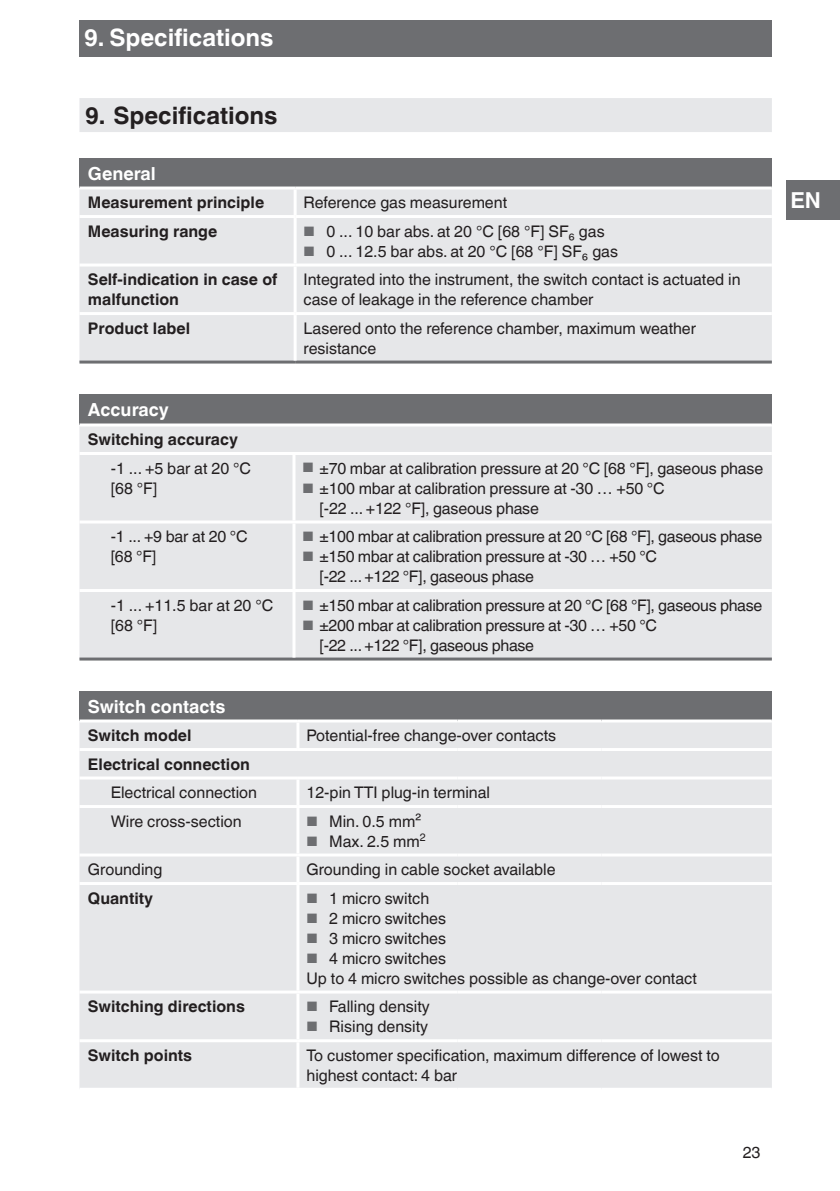
<style>
.page{position:relative;width:840px;height:1191px;background:#fff}
.page>*{position:absolute;margin:0;border:0;box-sizing:border-box;transform-origin:0 0}
.t1{font:700 24px "Helvetica World";color:#231f20}
.t2{font:700 24px "Helvetica World";color:#fff}
.t3{font:700 22px "Helvetica World";color:#fff}
.t4{font:700 18px "Helvetica World";color:#fff}
.t5{font:16px/20px "Helvetica World";color:#231f20}
.t6{font:16px/20px "Helvetica World";letter-spacing:-.02em;color:#231f20}
.t7{font:700 16px/20px "Helvetica World";color:#231f20}
.s1{font-size:13.6px;color:#6d6e71}
</style>
<div class="page">
<div style="left:785px;top:180px;width:54px;height:40px;background:#6d6e71"></div>
<div style="left:79px;top:20px;width:692px;height:37px;background:#6d6e71"></div>
<div style="left:79px;top:98px;width:692px;height:34px;background:#e6e7e9"></div>
<div style="left:79px;top:158px;width:692px;height:30px;background:#6d6e71"></div>
<div style="left:79px;top:189px;width:692px;height:171px;background:#e6e7e9"></div>
<hr style="left:79px;top:215px;width:216px;height:3px;background:#fff">
<hr style="left:295px;top:215px;width:476px;height:3px;background:#fff">
<hr style="left:79px;top:360px;width:216px;height:3px;background:#6d6e71">
<hr style="left:295px;top:360px;width:476px;height:3px;background:#6d6e71">
<hr style="left:79px;top:312px;width:216px;height:3px;background:#fff">
<hr style="left:295px;top:312px;width:476px;height:3px;background:#fff">
<hr style="left:79px;top:186px;width:216px;height:3px;background:#fff">
<hr style="left:295px;top:186px;width:476px;height:3px;background:#fff">
<hr style="left:293px;top:189px;width:3px;height:26px;background:#fff">
<hr style="left:293px;top:218px;width:3px;height:45px;background:#fff">
<hr style="left:79px;top:263px;width:216px;height:3px;background:#fff">
<hr style="left:295px;top:263px;width:476px;height:3px;background:#fff">
<hr style="left:293px;top:266px;width:3px;height:46px;background:#fff">
<hr style="left:293px;top:315px;width:3px;height:45px;background:#fff">
<div style="left:79px;top:394px;width:692px;height:31px;background:#6d6e71"></div>
<div style="left:79px;top:426px;width:692px;height:231px;background:#e6e7e9"></div>
<hr style="left:79px;top:452px;width:215px;height:3px;background:#fff">
<hr style="left:294px;top:452px;width:477px;height:3px;background:#fff">
<hr style="left:79px;top:657px;width:215px;height:3px;background:#6d6e71">
<hr style="left:294px;top:657px;width:477px;height:3px;background:#6d6e71">
<hr style="left:79px;top:423px;width:215px;height:3px;background:#fff">
<hr style="left:294px;top:423px;width:477px;height:3px;background:#fff">
<hr style="left:292px;top:455px;width:3px;height:65px;background:#fff">
<hr style="left:79px;top:520px;width:215px;height:3px;background:#fff">
<hr style="left:294px;top:520px;width:477px;height:3px;background:#fff">
<hr style="left:292px;top:523px;width:3px;height:66px;background:#fff">
<hr style="left:79px;top:589px;width:215px;height:3px;background:#fff">
<hr style="left:294px;top:589px;width:477px;height:3px;background:#fff">
<hr style="left:292px;top:592px;width:3px;height:65px;background:#fff">
<div style="left:79px;top:691px;width:692px;height:30px;background:#6d6e71"></div>
<div style="left:79px;top:722px;width:692px;height:365px;background:#e6e7e9"></div>
<hr style="left:79px;top:748px;width:219px;height:3px;background:#fff">
<hr style="left:298px;top:748px;width:159px;height:3px;background:#fff">
<hr style="left:457px;top:748px;width:144px;height:3px;background:#fff">
<hr style="left:601px;top:748px;width:170px;height:3px;background:#fff">
<hr style="left:79px;top:776px;width:219px;height:3px;background:#fff">
<hr style="left:298px;top:776px;width:159px;height:3px;background:#fff">
<hr style="left:457px;top:776px;width:144px;height:3px;background:#fff">
<hr style="left:601px;top:776px;width:170px;height:3px;background:#fff">
<hr style="left:79px;top:719px;width:219px;height:3px;background:#fff">
<hr style="left:298px;top:719px;width:159px;height:3px;background:#fff">
<hr style="left:296px;top:722px;width:3px;height:26px;background:#fff">
<hr style="left:457px;top:719px;width:144px;height:3px;background:#fff">
<hr style="left:601px;top:719px;width:170px;height:3px;background:#fff">
<hr style="left:298px;top:805px;width:159px;height:3px;background:#fff">
<hr style="left:457px;top:805px;width:144px;height:3px;background:#fff">
<hr style="left:601px;top:805px;width:170px;height:3px;background:#fff">
<hr style="left:298px;top:853px;width:159px;height:3px;background:#fff">
<hr style="left:457px;top:853px;width:144px;height:3px;background:#fff">
<hr style="left:601px;top:853px;width:170px;height:3px;background:#fff">
<hr style="left:298px;top:882px;width:159px;height:3px;background:#fff">
<hr style="left:457px;top:882px;width:144px;height:3px;background:#fff">
<hr style="left:601px;top:882px;width:170px;height:3px;background:#fff">
<hr style="left:79px;top:990px;width:219px;height:3px;background:#fff">
<hr style="left:298px;top:990px;width:159px;height:3px;background:#fff">
<hr style="left:457px;top:990px;width:144px;height:3px;background:#fff">
<hr style="left:601px;top:990px;width:170px;height:3px;background:#fff">
<hr style="left:79px;top:1039px;width:219px;height:3px;background:#fff">
<hr style="left:298px;top:1039px;width:159px;height:3px;background:#fff">
<hr style="left:457px;top:1039px;width:144px;height:3px;background:#fff">
<hr style="left:601px;top:1039px;width:170px;height:3px;background:#fff">
<hr style="left:296px;top:779px;width:3px;height:26px;background:#fff">
<hr style="left:79px;top:805px;width:219px;height:3px;background:#fff">
<hr style="left:296px;top:808px;width:3px;height:45px;background:#fff">
<hr style="left:79px;top:853px;width:219px;height:3px;background:#fff">
<hr style="left:296px;top:856px;width:3px;height:26px;background:#fff">
<hr style="left:79px;top:882px;width:219px;height:3px;background:#fff">
<hr style="left:296px;top:885px;width:3px;height:105px;background:#fff">
<hr style="left:296px;top:993px;width:3px;height:46px;background:#fff">
<hr style="left:296px;top:1042px;width:3px;height:45px;background:#fff">
<h1 class="t2" style="left:84px;top:28px;width:191px">9. Specifications</h1>
<h1 class="t1" style="left:85px;top:106px;width:194px">9. Specifications</h1>
<p class="t4" style="left:88px;top:166px;width:69px">General</p>
<p class="t7" style="left:88px;top:194px;width:178px">Measurement principle</p>
<p class="t5" style="left:303px;top:194px;width:205px">Reference gas measurement</p>
<p class="t7" style="left:88px;top:222px;width:131px">Measuring range</p>
<p class="t5" style="left:303px;top:221px;width:302px"><span class="s1">■</span> 0 ... 10 bar abs. at 20 °C [68 °F] SF₆ gas</p>
<p class="t5" style="left:303px;top:241px;width:316px"><span class="s1">■</span> 0 ... 12.5 bar abs. at 20 °C [68 °F] SF₆ gas</p>
<p class="t7" style="left:88px;top:271px;width:191px">Self-indication in case of malfunction</p>
<p class="t5" style="left:303px;top:271px;width:438px">Integrated into the instrument, the switch contact is actuated in case of leakage in the reference chamber</p>
<p class="t7" style="left:88px;top:319px;width:104px">Product label</p>
<p class="t5" style="left:303px;top:319px;width:393px">Lasered onto the reference chamber, maximum weather resistance</p>
<p class="t4" style="left:88px;top:402px;width:82px">Accuracy</p>
<p class="t7" style="left:88px;top:431px;width:151px">Switching accuracy</p>
<p class="t5" style="left:111px;top:459px;width:142px">-1 ... +5 bar at 20 °C [68 °F]</p>
<p class="t5" style="left:302px;top:459px;width:462px"><span class="s1">■</span> ±70 mbar at calibration pressure at 20 °C [68 °F], gaseous phase</p>
<p class="t5" style="left:319px;top:479px;width:346px;text-indent:-17px"><span class="s1">■</span> ±100 mbar at calibration pressure at -30 … +50 °C [-22 ... +122 °F], gaseous phase</p>
<p class="t5" style="left:111px;top:528px;width:138px">-1 ... +9 bar at 20 °C [68 °F]</p>
<p class="t6" style="left:302px;top:528px;width:461px"><span class="s1">■</span> ±100 mbar at calibration pressure at 20 °C [68 °F], gaseous phase</p>
<p class="t6" style="left:319px;top:548px;width:339px;text-indent:-17px"><span class="s1">■</span> ±150 mbar at calibration pressure at -30 … +50 °C [-22 ... +122 °F], gaseous phase</p>
<p class="t5" style="left:111px;top:596px;width:164px">-1 ... +11.5 bar at 20 °C [68 °F]</p>
<p class="t6" style="left:302px;top:596px;width:461px"><span class="s1">■</span> ±150 mbar at calibration pressure at 20 °C [68 °F], gaseous phase</p>
<p class="t6" style="left:319px;top:616px;width:339px;text-indent:-17px"><span class="s1">■</span> ±200 mbar at calibration pressure at -30 … +50 °C [-22 ... +122 °F], gaseous phase</p>
<p class="t4" style="left:88px;top:699px;width:139px">Switch contacts</p>
<p class="t7" style="left:88px;top:726px;width:105px">Switch model</p>
<p class="t5" style="left:306px;top:727px;width:251px">Potential-free change-over contacts</p>
<p class="t7" style="left:88px;top:755px;width:163px">Electrical connection</p>
<p class="t5" style="left:111px;top:784px;width:148px">Electrical connection</p>
<p class="t5" style="left:306px;top:784px;width:185px">12-pin TTI plug-in terminal</p>
<p class="t5" style="left:111px;top:812px;width:132px">Wire cross-section</p>
<p class="t5" style="left:306px;top:812px;width:117px"><span class="s1">■</span> Min. 0.5 mm²</p>
<p class="t5" style="left:306px;top:832px;width:121px"><span class="s1">■</span> Max. 2.5 mm<sup>2</sup></p>
<p class="t5" style="left:88px;top:861px;width:76px">Grounding</p>
<p class="t5" style="left:306px;top:861px;width:250px">Grounding in cable socket available</p>
<p class="t7" style="left:88px;top:889px;width:67px">Quantity</p>
<p class="t5" style="left:306px;top:889px;width:124px"><span class="s1">■</span> 1 micro switch</p>
<p class="t5" style="left:306px;top:909px;width:141px"><span class="s1">■</span> 2 micro switches</p>
<p class="t5" style="left:306px;top:929px;width:141px"><span class="s1">■</span> 3 micro switches</p>
<p class="t5" style="left:306px;top:949px;width:391px"><span class="s1">■</span> 4 micro switches<br>Up to 4 micro switches possible as change-over contact</p>
<p class="t7" style="left:88px;top:997px;width:158px">Switching directions</p>
<p class="t5" style="left:306px;top:998px;width:125px"><span class="s1">■</span> Falling density</p>
<p class="t5" style="left:306px;top:1018px;width:123px"><span class="s1">■</span> Rising density</p>
<p class="t7" style="left:88px;top:1046px;width:106px">Switch points</p>
<p class="t5" style="left:306px;top:1046px;width:414px">To customer specification, maximum difference of lowest to highest contact: 4 bar</p>
<p class="t5" style="left:742px;top:1144px;width:19px">23</p>
<h2 class="t3" style="left:789px;top:187px;width:32px">EN</h2>
</div>
